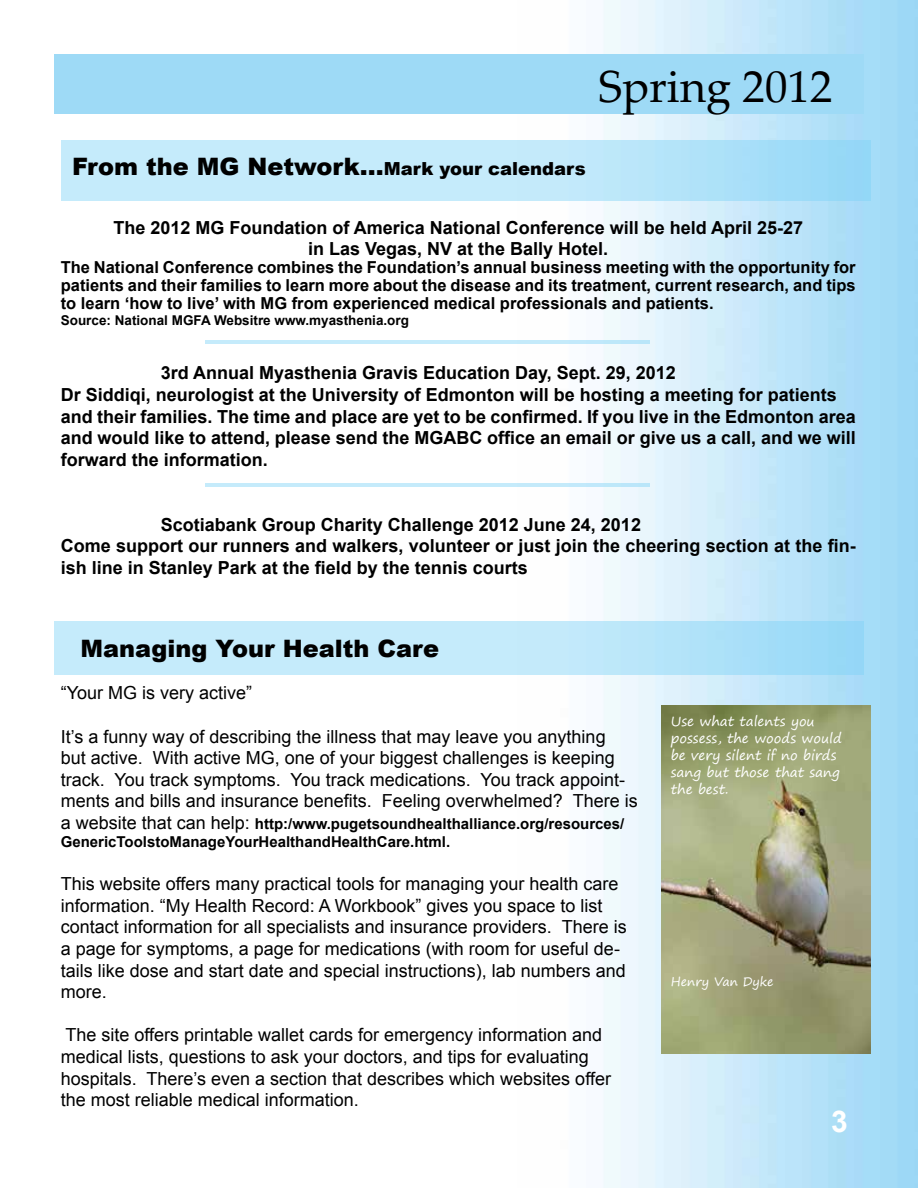
<style>
.page{position:relative;width:918px;height:1188px;background:#fff}
.page>*{position:absolute;margin:0;border:0;box-sizing:border-box;transform-origin:0 0}
.t1{font:45px "Palatino Linotype";color:#000}
.t2{font:700 30px "Arial";color:#fff}
.t3{font:900 24px "Arial";color:#000}
.t4{font:18px/21.6px "Arial";color:#000}
.t5{font:700 18px/21.6px "Arial";color:#000}
.t6{font:700 16.5px/18px "Arial";color:#000;text-align:justify}
.t7{font:700 15px/18px "Arial";color:#000}
.t8{font:13.5px/16.8px "Segoe Print";color:#fff}
.t9{font:700 13.5px "Arial";color:#000}
.t10{font:12.3px "Segoe Print";color:#fff}
.s1{font-size:18px}
.s2{font-weight:400;font-size:18px}
</style>
<div class="page">
<div style="left:54px;top:54px;width:810px;height:60px;background:#9edaf6"></div>
<svg style="left:61px;top:140px;width:810px;height:60px;background:#bbe7fa"></svg>
<hr style="left:205px;top:340px;width:445px;height:4px;background:#c5ebfb">
<hr style="left:205px;top:483px;width:445px;height:4px;background:#c5ebfb">
<svg style="left:54px;top:622px;width:810px;height:53px;background:#bce7fa"></svg>
<img style="left:661px;top:705px;width:210px;height:349px">
<h1 class="t1" style="left:599px;top:55px;width:235px">Spring 2012</h1>
<h3 class="t3" style="left:72px;top:149px;width:515px">From the MG Network…<span class="s1">Mark your calendars</span></h3>
<p class="t5" style="left:113px;top:217px;width:691px;text-align:center">The 2012 MG Foundation of America National Conference will be held April 25-27 in Las Vegas, NV at the Bally Hotel.</p>
<p class="t6" style="left:61px;top:259px;width:796px">The National Conference combines the Foundation’s annual business meeting with the opportunity for patients and their families to learn more about the disease and its treatment, current research, and tips to learn ‘how to live’ with MG from experienced medical professionals and patients.</p>
<p class="t9" style="left:61px;top:312px;width:350px">Source: National MGFA Websitre www.myasthenia.org</p>
<p class="t5" style="left:61px;top:363px;width:797px;text-indent:100px">3rd Annual Myasthenia Gravis Education Day, Sept. 29, 2012<br>Dr Siddiqi, neurologist at the University of Edmonton will be hosting a meeting for patients and their families. The time and place are yet to be confirmed. If you live in the Edmonton area and would like to attend, please send the MGABC office an email or give us a call, and we will forward the information.</p>
<p class="t5" style="left:61px;top:514px;width:797px;text-indent:100px">Scotiabank Group Charity Challenge 2012 June 24, 2012<br>Come support our runners and walkers, volunteer or just join the cheering section at the fin&shy;ish line in Stanley Park at the field by the tennis courts</p>
<h3 class="t3" style="left:81px;top:631px;width:360px">Managing Your Health Care</h3>
<p class="t4" style="left:61px;top:683px;width:193px">“Your MG is very active”</p>
<p class="t4" style="left:61px;top:726px;width:578px">It’s a funny way of describing the illness that may leave you anything<br>but active. With active MG, one of your biggest challenges is keeping track. You track symptoms. You track medications. You track appoint&shy;ments and bills and insurance benefits. Feeling overwhelmed? There is</p>
<p class="t7" style="left:61px;top:815px;width:565px"><span class="s2">a website that can help:</span> http:/www.pugetsoundhealthalliance.org/resources/<br>GenericToolstoManageYourHealthandHealthCare.html.</p>
<p class="t4" style="left:61px;top:873px;width:567px">This website offers many practical tools for managing your health care information. “My Health Record: A Workbook” gives you space to list contact information for all specialists and insurance providers. There is a page for symptoms, a page for medications (with room for useful de&shy;tails like dose and start date and special instructions), lab numbers and more.</p>
<p class="t4" style="left:61px;top:1025px;width:552px">The site offers printable wallet cards for emergency information and medical lists, questions to ask your doctors, and tips for evaluating hospitals. There’s even a section that describes which websites offer the most reliable medical information.</p>
<p class="t8" style="left:671px;top:713px;width:173px">Use what talents you possess, the woods would be very silent if no birds sang but those that sang the best.</p>
<p class="t10" style="left:671px;top:971px;width:104px">Henry Van Dyke</p>
<h2 class="t2" style="left:831px;top:1101px;width:18px">3</h2>
</div>
